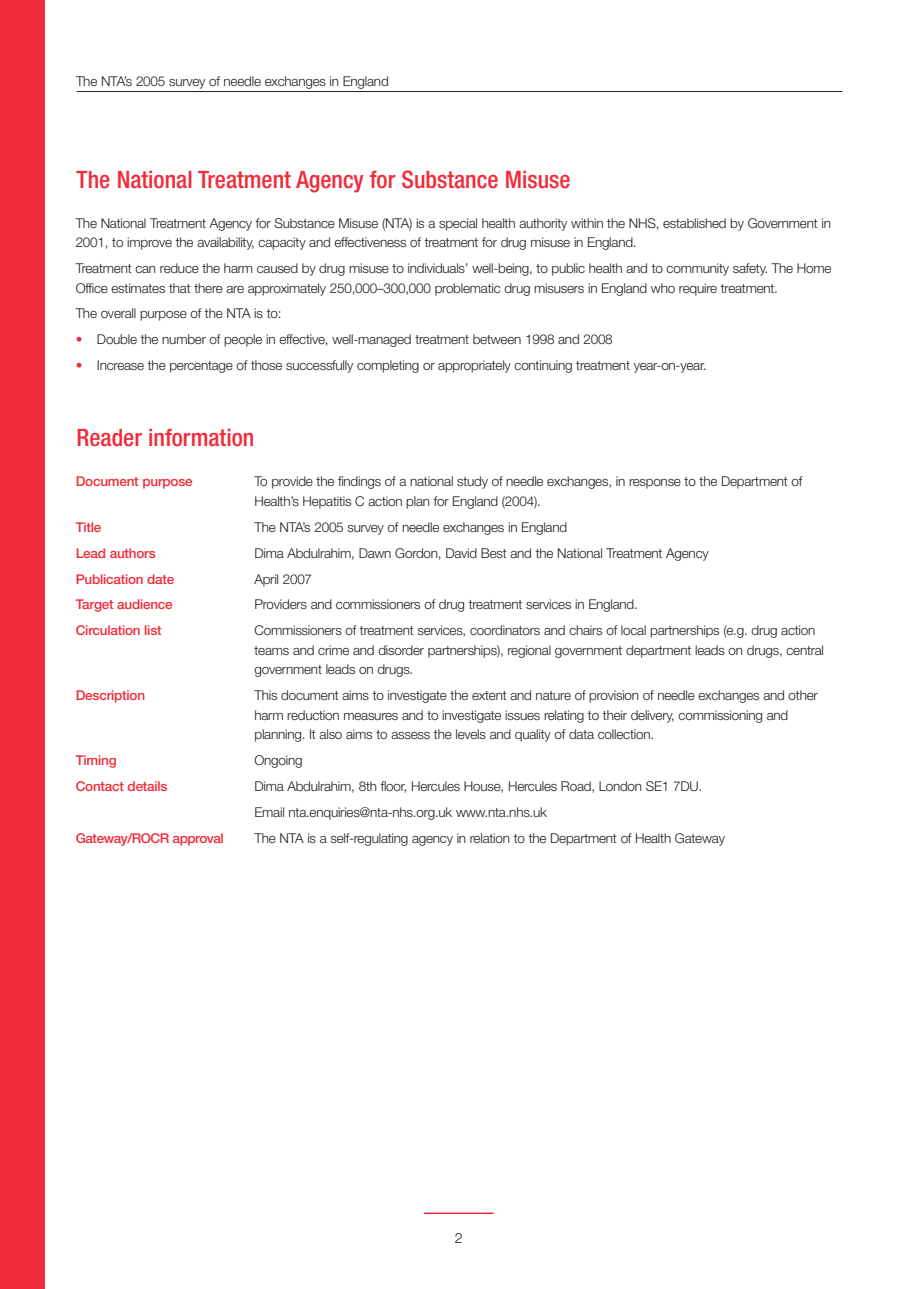
<style>
.page{position:relative;width:919px;height:1289px;background:#fff}
.page>*{position:absolute;margin:0;border:0;box-sizing:border-box;transform-origin:0 0}
.t1{font:500 condensed 24px "Helvetica Neue LT";color:#f12b39}
.t2{font:300 14.25px "Helvetica Neue LT";color:#231f20}
.t3{font:300 13.5px/19.5px "Helvetica Neue LT";letter-spacing:-.015em;color:#231f20}
.t4{font:500 13.5px "Helvetica Neue LT";letter-spacing:-.015em;color:#f12b39}
.t5{font:500 13.5px "Helvetica Neue LT";letter-spacing:-.035em;color:#f12b39}
.s1{color:#f12b39}
</style>
<div class="page">
<hr style="left:424px;top:1212px;width:69px;height:1px;background:#f12b39">
<hr style="left:77px;top:91px;width:765px;height:1px;background:#231f20">
<div style="left:0;top:0;width:45px;height:1288px;background:#f12b39"></div>
<p class="t3" style="left:76px;top:73px;width:314px">The NTA’s 2005 survey of needle exchanges in England</p>
<h1 class="t1" style="left:77px;top:170px;width:495px">The National Treatment Agency for Substance Misuse</h1>
<p class="t3" style="left:76px;top:214px;width:756px">The National Treatment Agency for Substance Misuse (NTA) is a special health authority within the NHS, established by Government in<br>2001, to improve the availability, capacity and effectiveness of treatment for drug misuse in England.</p>
<p class="t3" style="left:76px;top:260px;width:757px">Treatment can reduce the harm caused by drug misuse to individuals’ well-being, to public health and to community safety. The Home<br>Office estimates that there are approximately 250,000–300,000 problematic drug misusers in England who require treatment.</p>
<p class="t3" style="left:76px;top:305px;width:207px">The overall purpose of the NTA is to:</p>
<p class="t3" style="left:76px;top:331px;width:538px"><span class="s1">•</span> Double the number of people in effective, well-managed treatment between 1998 and 2008</p>
<p class="t3" style="left:76px;top:357px;width:632px"><span class="s1">•</span> Increase the percentage of those successfully completing or appropriately continuing treatment year-on-year.</p>
<h1 class="t1" style="left:77px;top:429px;width:179px">Reader information</h1>
<p class="t4" style="left:76px;top:476px;width:118px">Document purpose</p>
<p class="t3" style="left:254px;top:473px;width:549px">To provide the findings of a national study of needle exchanges, in response to the Department of<br>Health’s Hepatitis C action plan for England (2004).</p>
<p class="t4" style="left:76px;top:522px;width:27px">Title</p>
<p class="t3" style="left:254px;top:518px;width:314px">The NTA’s 2005 survey of needle exchanges in England</p>
<p class="t4" style="left:76px;top:548px;width:81px">Lead authors</p>
<p class="t3" style="left:254px;top:544px;width:455px">Dima Abdulrahim, Dawn Gordon, David Best and the National Treatment Agency</p>
<p class="t4" style="left:76px;top:574px;width:100px">Publication date</p>
<p class="t3" style="left:254px;top:570px;width:59px">April 2007</p>
<p class="t4" style="left:76px;top:599px;width:98px">Target audience</p>
<p class="t3" style="left:254px;top:596px;width:385px">Providers and commissioners of drug treatment services in England.</p>
<p class="t4" style="left:76px;top:625px;width:87px">Circulation list</p>
<p class="t3" style="left:254px;top:622px;width:571px">Commissioners of treatment services, coordinators and chairs of local partnerships (e.g. drug action teams and crime and disorder partnerships), regional government department leads on drugs, central government leads on drugs.</p>
<p class="t4" style="left:76px;top:690px;width:71px">Description</p>
<p class="t3" style="left:254px;top:687px;width:564px">This document aims to investigate the extent and nature of provision of needle exchanges and other harm reduction measures and to investigate issues relating to their delivery, commissioning and planning. It also aims to assess the levels and quality of data collection.</p>
<p class="t4" style="left:76px;top:755px;width:42px">Timing</p>
<p class="t3" style="left:254px;top:752px;width:50px">Ongoing</p>
<p class="t4" style="left:76px;top:781px;width:93px">Contact details</p>
<p class="t3" style="left:254px;top:774px;width:449px;line-height:26px">Dima Abdulrahim, 8th floor, Hercules House, Hercules Road, London SE1 7DU.<br>Email nta.enquiries@nta-nhs.org.uk www.nta.nhs.uk</p>
<p class="t5" style="left:76px;top:833px;width:149px">Gateway/ROCR approval</p>
<p class="t3" style="left:254px;top:829px;width:472px">The NTA is a self-regulating agency in relation to the Department of Health Gateway</p>
<p class="t2" style="left:455px;top:1232px;width:9px">2</p>
</div>
